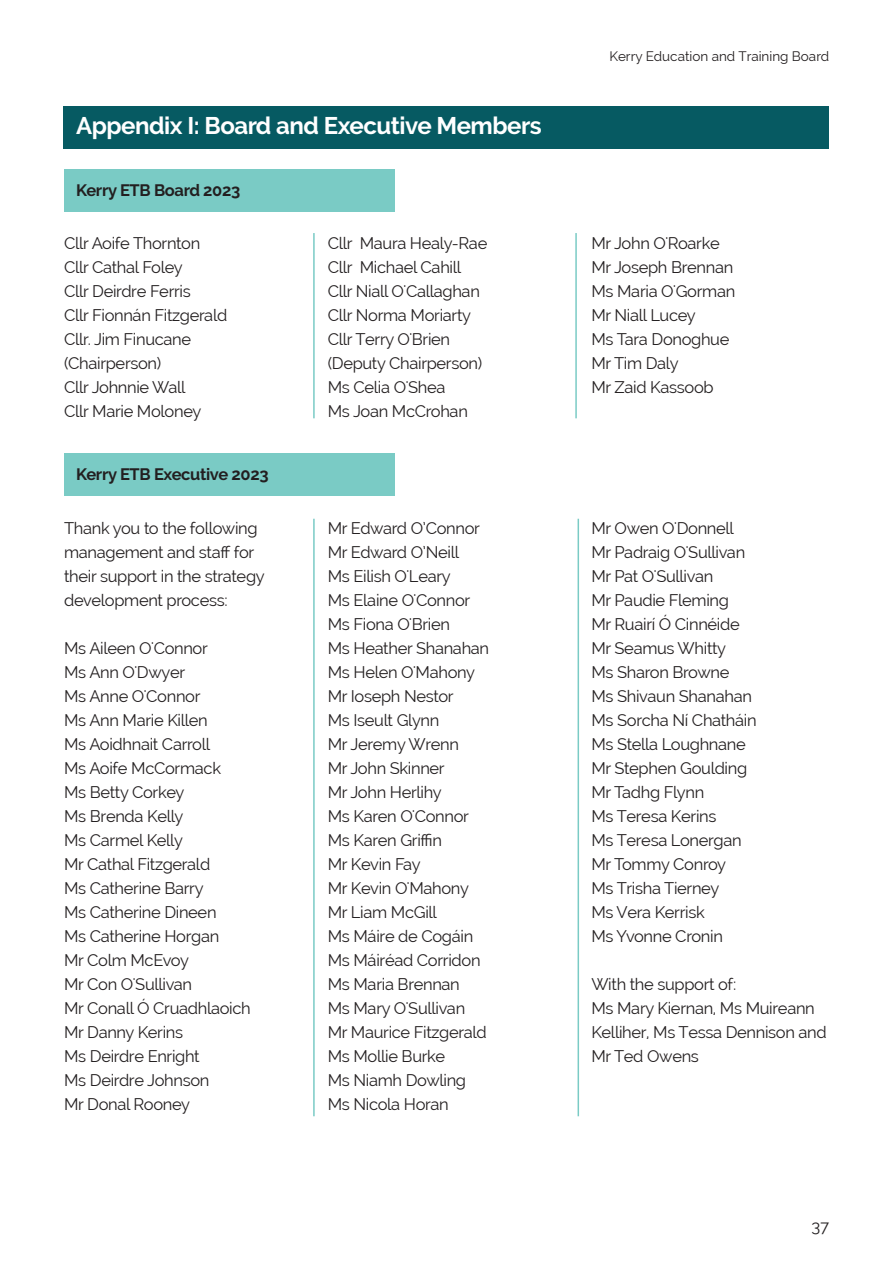
<style>
.page{position:relative;width:893px;height:1263px;background:#fff}
.page>*{position:absolute;margin:0;border:0;box-sizing:border-box;transform-origin:0 0}
.t1{font:700 24px "Raleway";letter-spacing:-.02em;color:#fff}
.t2{font:16.5px/24px "Raleway";letter-spacing:-.02em;color:#231f20}
.t3{font:700 16.5px "Raleway";letter-spacing:-.02em;color:#231f20}
.t4{font:13.5px "Raleway";color:#231f20}
</style>
<div class="page">
<div style="left:64px;top:453px;width:330px;height:42px;background:#7acbc5"></div>
<div style="left:64px;top:169px;width:330px;height:43px;background:#7acbc5"></div>
<div style="left:63px;top:106px;width:765px;height:43px;background:#065a62"></div>
<hr style="left:313px;top:233px;width:2px;height:185px;background:#7acbc5">
<hr style="left:313px;top:519px;width:2px;height:597px;background:#7acbc5">
<hr style="left:578px;top:519px;width:1px;height:597px;background:#7acbc5">
<hr style="left:575px;top:233px;width:2px;height:185px;background:#7acbc5">
<p class="t1" style="left:76px;top:112px;width:467px">Appendix I: Board and Executive Members</p>
<p class="t3" style="left:76px;top:181px;width:166px">Kerry ETB Board 2023</p>
<p class="t2" style="left:64px;top:231px;width:138px">Cllr Aoife Thornton</p>
<p class="t2" style="left:64px;top:255px;width:120px">Cllr Cathal Foley</p>
<p class="t2" style="left:64px;top:279px;width:128px">Cllr Deirdre Ferris</p>
<p class="t2" style="left:64px;top:303px;width:165px">Cllr Fionnán Fitzgerald</p>
<p class="t2" style="left:64px;top:327px;width:129px">Cllr. Jim Finucane</p>
<p class="t2" style="left:64px;top:351px;width:99px">(Chairperson)</p>
<p class="t2" style="left:64px;top:375px;width:123px">Cllr Johnnie Wall</p>
<p class="t2" style="left:64px;top:399px;width:139px">Cllr Marie Moloney</p>
<p class="t3" style="left:76px;top:465px;width:194px">Kerry ETB Executive 2023</p>
<p class="t2" style="left:64px;top:516px;width:202px">Thank you to the following management and staff for their support in the strategy development process:</p>
<p class="t2" style="left:64px;top:636px;width:145px">Ms Aileen O'Connor</p>
<p class="t2" style="left:64px;top:660px;width:123px">Ms Ann O'Dwyer</p>
<p class="t2" style="left:64px;top:684px;width:138px">Ms Anne O'Connor</p>
<p class="t2" style="left:64px;top:708px;width:145px">Ms Ann Marie Killen</p>
<p class="t2" style="left:64px;top:732px;width:148px">Ms Aoidhnait Carroll</p>
<p class="t2" style="left:64px;top:756px;width:158px">Ms Aoife McCormack</p>
<p class="t2" style="left:64px;top:780px;width:122px">Ms Betty Corkey</p>
<p class="t2" style="left:64px;top:804px;width:121px">Ms Brenda Kelly</p>
<p class="t2" style="left:64px;top:828px;width:120px">Ms Carmel Kelly</p>
<p class="t2" style="left:64px;top:852px;width:148px">Mr Cathal Fitzgerald</p>
<p class="t2" style="left:64px;top:876px;width:141px">Ms Catherine Barry</p>
<p class="t2" style="left:64px;top:900px;width:154px">Ms Catherine Dineen</p>
<p class="t2" style="left:64px;top:924px;width:157px">Ms Catherine Horgan</p>
<p class="t2" style="left:64px;top:948px;width:126px">Mr Colm McEvoy</p>
<p class="t2" style="left:64px;top:972px;width:130px">Mr Con O'Sullivan</p>
<p class="t2" style="left:64px;top:996px;width:188px">Mr Conall Ó Cruadhlaoich</p>
<p class="t2" style="left:64px;top:1020px;width:121px">Mr Danny Kerins</p>
<p class="t2" style="left:64px;top:1044px;width:137px">Ms Deirdre Enright</p>
<p class="t2" style="left:64px;top:1068px;width:147px">Ms Deirdre Johnson</p>
<p class="t2" style="left:64px;top:1092px;width:128px">Mr Donal Rooney</p>
<p class="t2" style="left:328px;top:231px;width:161px">Cllr Maura Healy-Rae</p>
<p class="t2" style="left:328px;top:255px;width:135px">Cllr Michael Cahill</p>
<p class="t2" style="left:328px;top:279px;width:154px">Cllr Niall O'Callaghan</p>
<p class="t2" style="left:328px;top:303px;width:145px">Cllr Norma Moriarty</p>
<p class="t2" style="left:328px;top:327px;width:124px">Cllr Terry O'Brien</p>
<p class="t2" style="left:328px;top:351px;width:156px">(Deputy Chairperson)</p>
<p class="t2" style="left:328px;top:375px;width:119px">Ms Celia O'Shea</p>
<p class="t2" style="left:328px;top:399px;width:142px">Ms Joan McCrohan</p>
<p class="t2" style="left:328px;top:516px;width:154px">Mr Edward O’Connor</p>
<p class="t2" style="left:328px;top:540px;width:133px">Mr Edward O’Neill</p>
<p class="t2" style="left:328px;top:564px;width:125px">Ms Eilish O'Leary</p>
<p class="t2" style="left:328px;top:588px;width:144px">Ms Elaine O'Connor</p>
<p class="t2" style="left:328px;top:612px;width:124px">Ms Fiona O'Brien</p>
<p class="t2" style="left:328px;top:636px;width:163px">Ms Heather Shanahan</p>
<p class="t2" style="left:328px;top:660px;width:149px">Ms Helen O'Mahony</p>
<p class="t2" style="left:328px;top:684px;width:127px">Mr Ioseph Nestor</p>
<p class="t2" style="left:328px;top:708px;width:113px">Ms Iseult Glynn</p>
<p class="t2" style="left:328px;top:732px;width:133px">Mr Jeremy Wrenn</p>
<p class="t2" style="left:328px;top:756px;width:118px">Mr John Skinner</p>
<p class="t2" style="left:328px;top:780px;width:115px">Mr John Herlihy</p>
<p class="t2" style="left:328px;top:804px;width:143px">Ms Karen O'Connor</p>
<p class="t2" style="left:328px;top:828px;width:116px">Ms Karen Griffin</p>
<p class="t2" style="left:328px;top:852px;width:94px">Mr Kevin Fay</p>
<p class="t2" style="left:328px;top:876px;width:143px">Mr Kevin O'Mahony</p>
<p class="t2" style="left:328px;top:900px;width:111px">Mr Liam McGill</p>
<p class="t2" style="left:328px;top:924px;width:147px">Ms Máire de Cogáin</p>
<p class="t2" style="left:328px;top:948px;width:154px">Ms Máiréad Corridon</p>
<p class="t2" style="left:328px;top:972px;width:134px">Ms Maria Brennan</p>
<p class="t2" style="left:328px;top:996px;width:139px">Ms Mary O'Sullivan</p>
<p class="t2" style="left:328px;top:1020px;width:160px">Mr Maurice Fitzgerald</p>
<p class="t2" style="left:328px;top:1044px;width:119px">Ms Mollie Burke</p>
<p class="t2" style="left:328px;top:1068px;width:140px">Ms Niamh Dowling</p>
<p class="t2" style="left:328px;top:1092px;width:123px">Ms Nicola Horan</p>
<p class="t4" style="left:609px;top:48px;width:221px">Kerry Education and Training Board</p>
<p class="t2" style="left:591px;top:231px;width:130px">Mr John O'Roarke</p>
<p class="t2" style="left:591px;top:255px;width:143px">Mr Joseph Brennan</p>
<p class="t2" style="left:591px;top:279px;width:145px">Ms Maria O'Gorman</p>
<p class="t2" style="left:591px;top:303px;width:106px">Mr Niall Lucey</p>
<p class="t2" style="left:591px;top:327px;width:140px">Ms Tara Donoghue</p>
<p class="t2" style="left:591px;top:351px;width:89px">Mr Tim Daly</p>
<p class="t2" style="left:591px;top:375px;width:124px">Mr Zaid Kassoob</p>
<p class="t2" style="left:591px;top:516px;width:144px">Mr Owen O'Donnell</p>
<p class="t2" style="left:591px;top:540px;width:155px">Mr Padraig O'Sullivan</p>
<p class="t2" style="left:591px;top:564px;width:123px">Mr Pat O'Sullivan</p>
<p class="t2" style="left:591px;top:588px;width:139px">Mr Paudie Fleming</p>
<p class="t2" style="left:591px;top:612px;width:150px">Mr Ruairí Ó Cinnéide</p>
<p class="t2" style="left:591px;top:636px;width:136px">Mr Seamus Whitty</p>
<p class="t2" style="left:591px;top:660px;width:140px">Ms Sharon Browne</p>
<p class="t2" style="left:591px;top:684px;width:162px">Ms Shivaun Shanahan</p>
<p class="t2" style="left:591px;top:708px;width:167px">Ms Sorcha Ní Chatháin</p>
<p class="t2" style="left:591px;top:732px;width:156px">Ms Stella Loughnane</p>
<p class="t2" style="left:591px;top:756px;width:157px">Mr Stephen Goulding</p>
<p class="t2" style="left:591px;top:780px;width:114px">Mr Tadhg Flynn</p>
<p class="t2" style="left:591px;top:804px;width:127px">Ms Teresa Kerins</p>
<p class="t2" style="left:591px;top:828px;width:152px">Ms Teresa Lonergan</p>
<p class="t2" style="left:591px;top:852px;width:136px">Mr Tommy Conroy</p>
<p class="t2" style="left:591px;top:876px;width:129px">Ms Trisha Tierney</p>
<p class="t2" style="left:591px;top:900px;width:115px">Ms Vera Kerrisk</p>
<p class="t2" style="left:591px;top:924px;width:133px">Ms Yvonne Cronin</p>
<p class="t2" style="left:591px;top:972px;width:146px">With the support of:</p>
<p class="t2" style="left:591px;top:996px;width:237px">Ms Mary Kiernan, Ms Muireann<br>Kelliher, Ms Tessa Dennison and<br>Mr Ted Owens</p>
<p class="t2" style="left:811px;top:1214px;width:19px">37</p>
</div>
